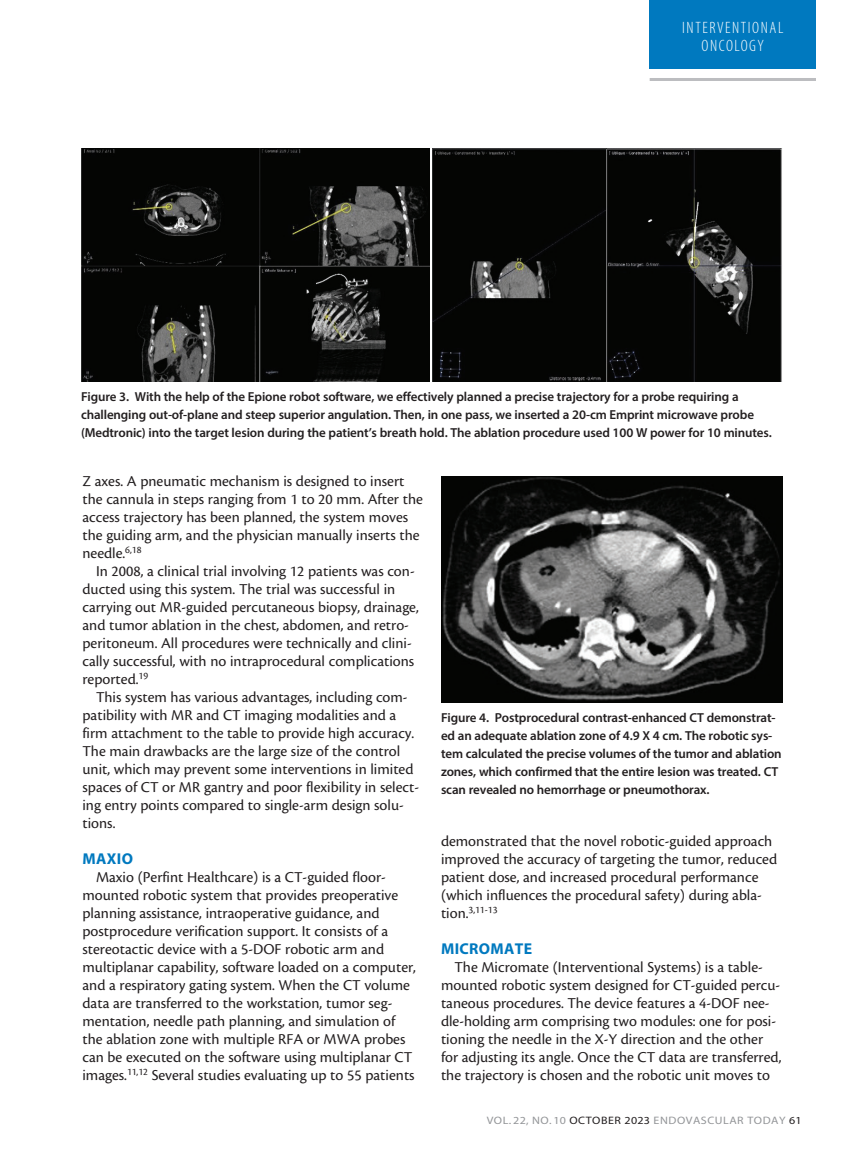
<style>
.page{position:relative;width:864px;height:1161px;background:#fff}
.page>*{position:absolute;margin:0;border:0;box-sizing:border-box;transform-origin:0 0}
.t1{font:300 condensed 16.5px/18.3px "Myriad Pro";letter-spacing:.095em;color:#fff;text-align:center}
.body{font:15.75px/18px "Cronos Pro";color:#231f20}
.subhead{font:700 15.75px "Myriad Pro";letter-spacing:.02em;color:#0079bf}
.t2{font:600 13.05px/18px "Myriad Pro";letter-spacing:-.01em;color:#231f20}
.t3{font:10.8px "Myriad Pro";letter-spacing:.045em;color:#939598;scale:1.11 1}
.body-2{font:10.35px "Cronos Pro";color:#231f20}
.s1{font-size:15.75px}
.s2{color:#231f20}
</style>
<div class="page">
<div style="left:650px;top:0;width:166px;height:69px;background:#0079bf"></div>
<hr style="left:650px;top:78px;width:166px;height:3px;background:#bcbdc0">
<img style="left:81px;top:148px;width:349px;height:233px">
<img style="left:432px;top:148px;width:350px;height:233px">
<img style="left:441px;top:476px;width:342px;height:227px">
<p class="t1" style="left:682px;top:18px;width:103px">INTERVENTIONAL<br>ONCOLOGY</p>
<p class="t2" style="left:81px;top:388px;width:692px">Figure 3. With the help of the Epione robot software, we effectively planned a precise trajectory for a probe requiring a challenging out-of-plane and steep superior angulation. Then, in one pass, we inserted a 20-cm Emprint microwave probe (Medtronic) into the target lesion during the patient’s breath hold. The ablation procedure used 100 W power for 10 minutes.</p>
<p class="body" style="left:82px;top:472px;width:342px">Z axes. A pneumatic mechanism is designed to insert the cannula in steps ranging from 1 to 20 mm. After the access trajectory has been planned, the system moves the guiding arm, and the physician manually inserts the needle.<sup>6,18</sup></p>
<p class="body" style="left:82px;top:562px;width:338px;text-indent:14px">In 2008, a clinical trial involving 12 patients was con&shy;ducted using this system. The trial was successful in carrying out MR-guided percutaneous biopsy, drainage, and tumor ablation in the chest, abdomen, and retro&shy;peritoneum. All procedures were technically and clini&shy;cally successful, with no intraprocedural complications reported.<sup>19</sup></p>
<p class="body" style="left:82px;top:688px;width:338px;text-indent:14px">This system has various advantages, including com&shy;patibility with MR and CT imaging modalities and a firm attachment to the table to provide high accuracy.<br>The main drawbacks are the large size of the control unit, which may prevent some interventions in limited spaces of CT or MR gantry and poor flexibility in select&shy;ing entry points compared to single-arm design solu&shy;tions.</p>
<p class="subhead" style="left:83px;top:848px;width:52px">MAXIO</p>
<p class="body" style="left:82px;top:868px;width:335px;text-indent:14px">Maxio (Perfint Healthcare) is a CT-guided floor&shy;mounted robotic system that provides preoperative planning assistance, intraoperative guidance, and postprocedure verification support. It consists of a stereotactic device with a 5-DOF robotic arm and multiplanar capability, software loaded on a computer, and a respiratory gating system. When the CT volume data are transferred to the workstation, tumor seg&shy;mentation, needle path planning, and simulation of the ablation zone with multiple RFA or MWA probes can be executed on the software using multiplanar CT images.<sup>11,12</sup> Several studies evaluating up to 55 patients</p>
<p class="t2" style="left:441px;top:708px;width:342px">Figure 4. Postprocedural contrast-enhanced CT demonstrat&shy;ed an adequate ablation zone of 4.9 X 4 cm. The robotic sys&shy;tem calculated the precise volumes of the tumor and ablation zones, which confirmed that the entire lesion was treated. CT scan revealed no hemorrhage or pneumothorax.</p>
<p class="body" style="left:441px;top:832px;width:338px">demonstrated that the novel robotic-guided approach improved the accuracy of targeting the tumor, reduced patient dose, and increased procedural performance (which influences the procedural safety) during abla-</p>
<p class="body-2" style="left:441px;top:904px;width:58px"><span class="s1">tion.</span>3,11-13</p>
<p class="subhead" style="left:441px;top:938px;width:93px">MICROMATE</p>
<p class="body" style="left:441px;top:958px;width:342px;text-indent:14px">The Micromate (Interventional Systems) is a table&shy;mounted robotic system designed for CT-guided percu&shy;taneous procedures. The device features a 4-DOF nee&shy;dle-holding arm comprising two modules: one for posi&shy;tioning the needle in the X-Y direction and the other for adjusting its angle. Once the CT data are transferred, the trajectory is chosen and the robotic unit moves to</p>
<p class="t3" style="left:487px;top:1113px;width:285px">VOL. 22, NO. 10 <span class="s2">OCTOBER 2023</span> ENDOVASCULAR TODAY <span class="s2">61</span></p>
</div>
